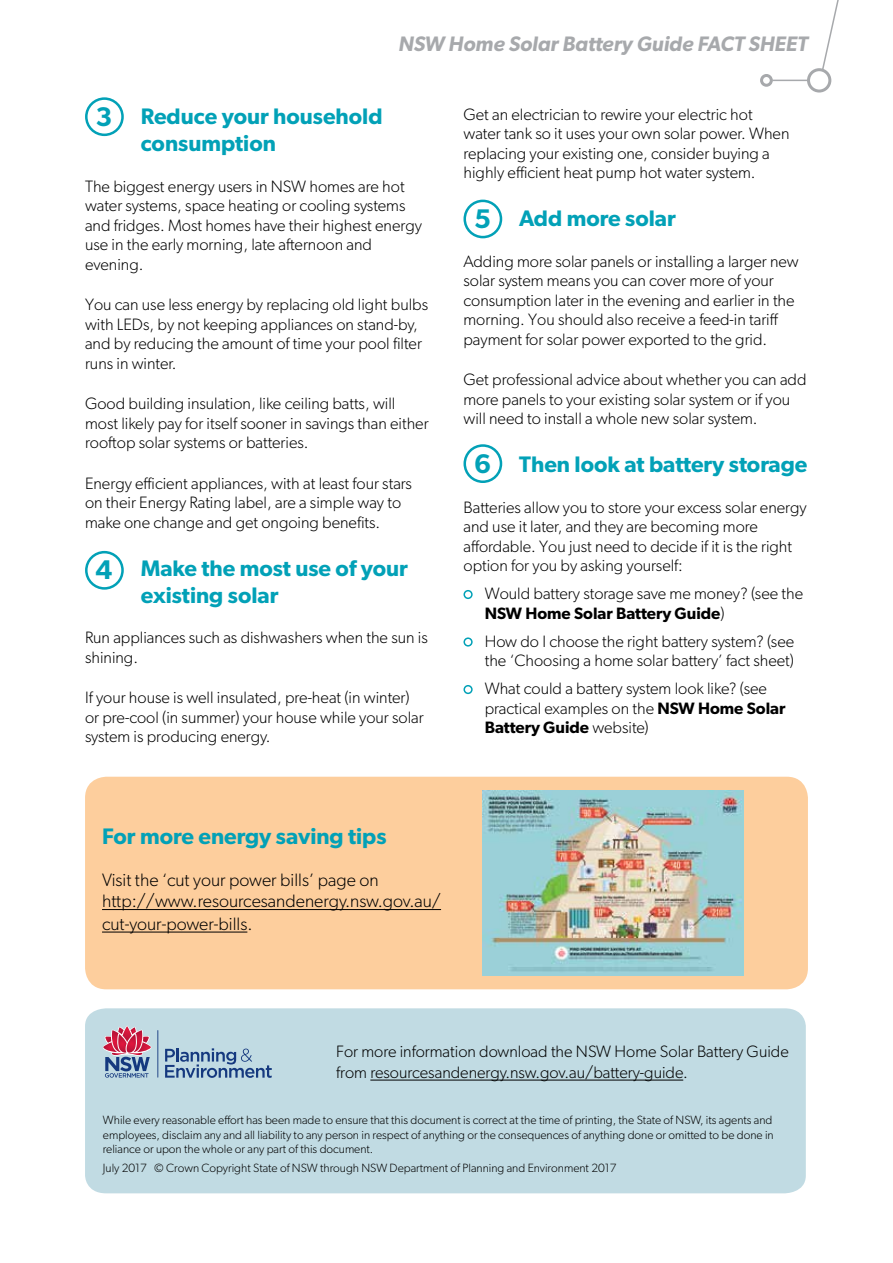
<style>
.page{position:relative;width:893px;height:1263px;background:#fff}
.page>*{position:absolute;margin:0;border:0;box-sizing:border-box;transform-origin:0 0}
.t1{font:600 27px "Gibson";color:#02a1b7}
.t2{font:600 22.5px/27px "Gibson";color:#02a1b7}
.t3{font:italic 600 21px "Gibson";color:#a7a9ac}
.t4{font:300 18px/21.8px "Gibson";color:#000}
.t5{font:300 16.5px/19.5px "Gibson";color:#000}
.t6{font:300 12px/14.4px "Gibson";color:#000;text-align:justify}
.s1{font-weight:600}
</style>
<div class="page">
<svg style="left:822px;top:0;width:17px;height:79px"></svg>
<div style="left:808px;top:70px;width:22px;height:21px;background:#fff;border-radius:50%"></div>
<div style="left:807px;top:68px;width:24px;height:25px;border:3px solid #a7a9ac;border-radius:50%"></div>
<hr style="left:772px;top:80px;width:36px;height:1px;background:#a7a9ac">
<div style="left:760px;top:74px;width:13px;height:13px;border:3px solid #a7a9ac;border-radius:50%"></div>
<div style="left:85px;top:777px;width:723px;height:212px;background:#fdce9d;border-radius:21px"></div>
<div style="left:463px;top:590px;width:10px;height:9px;border:2px solid #02a1b7;border-radius:50%"></div>
<div style="left:463px;top:637px;width:10px;height:10px;border:2px solid #02a1b7;border-radius:50%"></div>
<div style="left:463px;top:685px;width:10px;height:9px;border:2px solid #02a1b7;border-radius:50%"></div>
<hr style="left:102px;top:909px;width:339px;height:1px;background:#000">
<hr style="left:102px;top:932px;width:145px;height:1px;background:#000">
<img style="left:483px;top:790px;width:261px;height:185px">
<div style="left:463px;top:200px;width:39px;height:38px;border:3px solid #02a1b7;border-radius:50%"></div>
<div style="left:463px;top:444px;width:39px;height:39px;border:3px solid #02a1b7;border-radius:50%"></div>
<div style="left:85px;top:97px;width:39px;height:39px;border:3px solid #02a1b7;border-radius:50%"></div>
<div style="left:85px;top:551px;width:39px;height:39px;border:3px solid #02a1b7;border-radius:50%"></div>
<div style="left:85px;top:1008px;width:721px;height:185px;background:#c1dbe3"></div>
<hr style="left:157px;top:1030px;width:1px;height:47px;background:#15397f">
<svg style="left:103px;top:1026px;width:48px;height:52px;background:#aa86a1"></svg>
<svg style="left:165px;top:1048px;width:107px;height:30px;background:#8ca9c4"></svg>
<hr style="left:370px;top:1080px;width:313px;height:1px;background:#000">
<p class="t3" style="left:399px;top:32px;width:411px">NSW Home Solar Battery Guide FACT SHEET</p>
<h1 class="t1" style="left:96px;top:100px;width:18px">3</h1>
<h2 class="t2" style="left:141px;top:103px;width:243px">Reduce your household consumption</h2>
<p class="t5" style="left:85px;top:176px;width:338px">The biggest energy users in NSW homes are hot water systems, space heating or cooling systems and fridges. Most homes have their highest energy use in the early morning, late afternoon and evening.</p>
<p class="t5" style="left:85px;top:295px;width:345px">You can use less energy by replacing old light bulbs with LEDs, by not keeping appliances on stand-by, and by reducing the amount of time your pool filter runs in winter.</p>
<p class="t5" style="left:85px;top:394px;width:345px">Good building insulation, like ceiling batts, will most likely pay for itself sooner in savings than either rooftop solar systems or batteries.</p>
<p class="t5" style="left:85px;top:473px;width:328px">Energy efficient appliances, with at least four stars on their Energy Rating label, are a simple way to make one change and get ongoing benefits.</p>
<h2 class="t2" style="left:141px;top:554px;width:269px">Make the most use of your existing solar</h2>
<p class="t5" style="left:85px;top:628px;width:344px">Run appliances such as dishwashers when the sun is shining.</p>
<p class="t5" style="left:85px;top:688px;width:340px">If your house is well insulated, pre-heat (in winter) or pre-cool (in summer) your house while your solar system is producing energy.</p>
<h1 class="t1" style="left:96px;top:554px;width:18px">4</h1>
<p class="t5" style="left:463px;top:104px;width:327px">Get an electrician to rewire your electric hot water tank so it uses your own solar power. When replacing your existing one, consider buying a highly efficient heat pump hot water system.</p>
<h2 class="t2" style="left:519px;top:204px;width:158px">Add more solar</h2>
<p class="t5" style="left:463px;top:251px;width:337px">Adding more solar panels or installing a larger new solar system means you can cover more of your consumption later in the evening and earlier in the morning. You should also receive a feed-in tariff payment for solar power exported to the grid.</p>
<p class="t5" style="left:463px;top:369px;width:345px">Get professional advice about whether you can add more panels to your existing solar system or if you will need to install a whole new solar system.</p>
<h2 class="t2" style="left:519px;top:450px;width:290px">Then look at battery storage</h2>
<p class="t5" style="left:463px;top:497px;width:345px">Batteries allow you to store your excess solar energy and use it later, and they are becoming more affordable. You just need to decide if it is the right option for you by asking yourself:</p>
<p class="t5" style="left:485px;top:583px;width:320px">Would battery storage save me money? (see the<br><span class="s1">NSW Home Solar Battery Guide</span>)</p>
<p class="t5" style="left:485px;top:631px;width:311px">How do I choose the right battery system? (see the ‘Choosing a home solar battery’ fact sheet)</p>
<p class="t5" style="left:485px;top:678px;width:302px">What could a battery system look like? (see practical examples on the <span class="s1">NSW Home Solar<br>Battery Guide</span> website)</p>
<h1 class="t1" style="left:474px;top:203px;width:18px">5</h1>
<h1 class="t1" style="left:474px;top:447px;width:18px">6</h1>
<h2 class="t2" style="left:102px;top:822px;width:286px">For more energy saving tips</h2>
<p class="t4" style="left:102px;top:869px;width:340px">Visit the ‘cut your power bills’ page on http://www.resourcesandenergy.nsw.gov.au/ cut-your-power-bills.</p>
<p class="t5" style="left:336px;top:1040px;width:454px;line-height:21px">For more information download the NSW Home Solar Battery Guide from resourcesandenergy.nsw.gov.au/battery-guide.</p>
<p class="t6" style="left:103px;top:1113px;width:672px">While every reasonable effort has been made to ensure that this document is correct at the time of printing, the State of NSW, its agents and employees, disclaim any and all liability to any person in respect of anything or the consequences of anything done or omitted to be done in reliance or upon the whole or any part of this document.</p>
<p class="t6" style="left:103px;top:1160px;width:515px">July 2017 © Crown Copyright State of NSW through NSW Department of Planning and Environment 2017</p>
</div>
